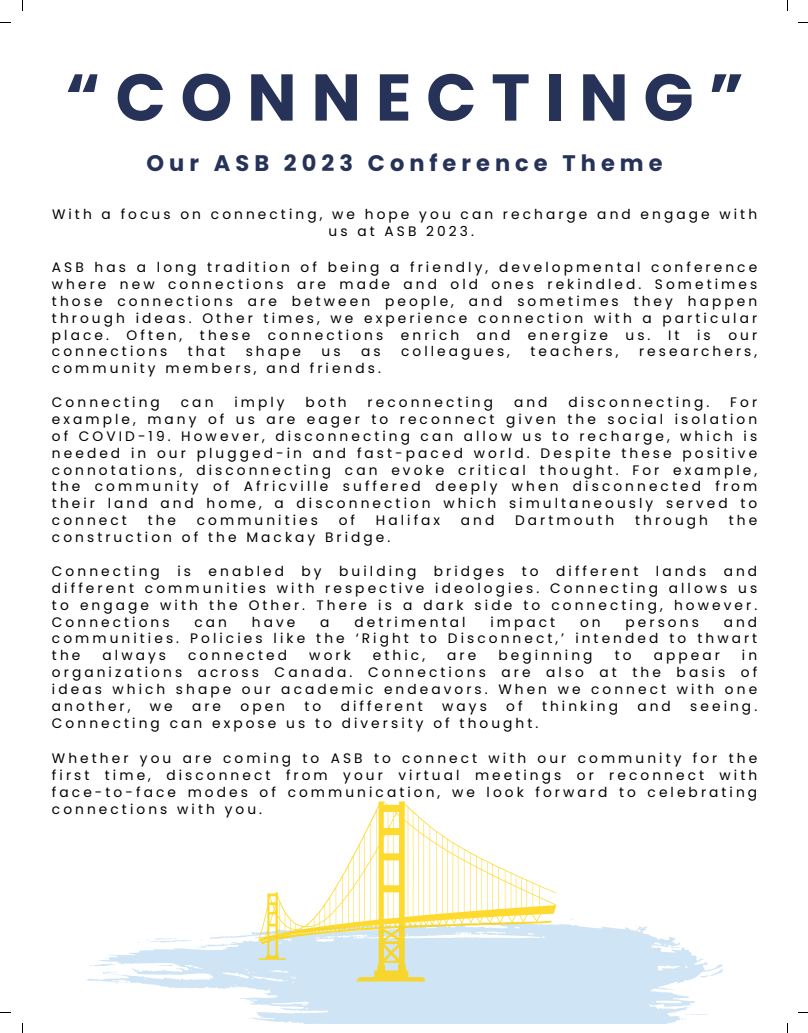
<style>
.page{position:relative;width:808px;height:1033px;background:#fff}
.page>*{position:absolute;margin:0;border:0;box-sizing:border-box;transform-origin:0 0}
.t1{font:700 66px "Poppins";letter-spacing:.225em;color:#263258}
.t2{font:700 22.5px "Poppins";letter-spacing:.225em;color:#263258}
.t3{font:13.75px/16.9px "Poppins";letter-spacing:.225em;color:#000;text-align:justify}
</style>
<div class="page">
<svg style="left:86px;top:918px;width:636px;height:105px;fill:#cfe5f6"></svg>
<svg style="left:258px;top:801px;width:298px;height:180px"></svg>
<p class="t1" style="left:65px;top:51px;width:680px">“CONNECTING”</p>
<p class="t2" style="left:146px;top:147px;width:517px">Our ASB 2023 Conference Theme</p>
<p class="t3" style="left:52px;top:206px;width:706px;text-align:center">With a focus on connecting, we hope you can recharge and engage with us at ASB 2023.</p>
<p class="t3" style="left:52px;top:259px;width:706px">ASB has a long tradition of being a friendly, developmental conference where new connections are made and old ones rekindled. Sometimes those connections are between people, and sometimes they happen through ideas. Other times, we experience connection with a particular place.</p>
<p class="t3" style="left:127px;top:326px;width:57px">Often,</p>
<p class="t3" style="left:200px;top:326px;width:52px">these</p>
<p class="t3" style="left:268px;top:326px;width:117px">connections</p>
<p class="t3" style="left:401px;top:326px;width:60px">enrich</p>
<p class="t3" style="left:477px;top:326px;width:35px">and</p>
<p class="t3" style="left:528px;top:326px;width:81px">energize</p>
<p class="t3" style="left:625px;top:326px;width:56px">us. It</p>
<p class="t3" style="left:697px;top:326px;width:15px">is</p>
<p class="t3" style="left:728px;top:326px;width:30px">our</p>
<p class="t3" style="left:52px;top:343px;width:117px">connections</p>
<p class="t3" style="left:188px;top:343px;width:39px">that</p>
<p class="t3" style="left:246px;top:343px;width:57px">shape</p>
<p class="t3" style="left:321px;top:343px;width:21px">us</p>
<p class="t3" style="left:361px;top:343px;width:21px">as</p>
<p class="t3" style="left:401px;top:343px;width:110px">colleagues,</p>
<p class="t3" style="left:530px;top:343px;width:90px">teachers,</p>
<p class="t3" style="left:639px;top:343px;width:120px">researchers,</p>
<p class="t3" style="left:52px;top:360px;width:330px">community members, and friends.</p>
<p class="t3" style="left:52px;top:394px;width:109px">Connecting</p>
<p class="t3" style="left:181px;top:394px;width:34px">can</p>
<p class="t3" style="left:234px;top:394px;width:52px">imply</p>
<p class="t3" style="left:305px;top:394px;width:43px">both</p>
<p class="t3" style="left:367px;top:394px;width:127px">reconnecting</p>
<p class="t3" style="left:514px;top:394px;width:35px">and</p>
<p class="t3" style="left:568px;top:394px;width:142px">disconnecting.</p>
<p class="t3" style="left:52px;top:394px;width:706px;text-indent:678px">For example, many of us are eager to reconnect given the social isolation of COVID-19. However, disconnecting can allow us to recharge, which is needed in our plugged-in and fast-paced world. Despite these positive connotations, disconnecting can evoke critical thought. For example, the community of Africville suffered deeply when disconnected from their land and home, a disconnection which simultaneously served to connect</p>
<p class="t3" style="left:148px;top:512px;width:30px">the</p>
<p class="t3" style="left:197px;top:512px;width:123px">communities</p>
<p class="t3" style="left:339px;top:512px;width:18px">of</p>
<p class="t3" style="left:376px;top:512px;width:66px">Halifax</p>
<p class="t3" style="left:461px;top:512px;width:35px">and</p>
<p class="t3" style="left:515px;top:512px;width:101px">Dartmouth</p>
<p class="t3" style="left:635px;top:512px;width:74px">through</p>
<p class="t3" style="left:728px;top:512px;width:30px">the</p>
<p class="t3" style="left:52px;top:529px;width:340px">construction of the Mackay Bridge.</p>
<p class="t3" style="left:52px;top:562px;width:109px">Connecting</p>
<p class="t3" style="left:177px;top:562px;width:15px">is</p>
<p class="t3" style="left:208px;top:562px;width:77px">enabled</p>
<p class="t3" style="left:301px;top:562px;width:22px">by</p>
<p class="t3" style="left:339px;top:562px;width:79px">building</p>
<p class="t3" style="left:434px;top:562px;width:72px">bridges</p>
<p class="t3" style="left:522px;top:562px;width:18px">to</p>
<p class="t3" style="left:556px;top:562px;width:84px">different</p>
<p class="t3" style="left:656px;top:562px;width:52px">lands</p>
<p class="t3" style="left:52px;top:562px;width:706px;text-indent:671px">and different communities with respective ideologies. Connecting allows us to engage with the Other. There is a dark side to connecting, however.<br>Connections</p>
<p class="t3" style="left:194px;top:613px;width:34px">can</p>
<p class="t3" style="left:252px;top:613px;width:45px">have</p>
<p class="t3" style="left:320px;top:613px;width:11px">a</p>
<p class="t3" style="left:354px;top:613px;width:113px">detrimental</p>
<p class="t3" style="left:490px;top:613px;width:66px">impact</p>
<p class="t3" style="left:580px;top:613px;width:22px">on</p>
<p class="t3" style="left:625px;top:613px;width:75px">persons</p>
<p class="t3" style="left:52px;top:613px;width:706px;text-indent:671px">and communities. Policies like the ‘Right to Disconnect,’ intended to thwart the</p>
<p class="t3" style="left:52px;top:647px;width:706px;text-indent:690px">in organizations across Canada. Connections are also at the basis of ideas which shape our academic endeavors. When we connect with one another,</p>
<p class="t3" style="left:103px;top:647px;width:65px">always</p>
<p class="t3" style="left:188px;top:647px;width:100px">connected</p>
<p class="t3" style="left:309px;top:647px;width:43px">work</p>
<p class="t3" style="left:373px;top:647px;width:54px">ethic,</p>
<p class="t3" style="left:447px;top:647px;width:31px">are</p>
<p class="t3" style="left:498px;top:647px;width:96px">beginning</p>
<p class="t3" style="left:614px;top:647px;width:18px">to</p>
<p class="t3" style="left:653px;top:647px;width:68px">appear</p>
<p class="t3" style="left:150px;top:697px;width:24px">we</p>
<p class="t3" style="left:192px;top:697px;width:31px">are</p>
<p class="t3" style="left:240px;top:697px;width:46px">open</p>
<p class="t3" style="left:304px;top:697px;width:18px">to</p>
<p class="t3" style="left:340px;top:697px;width:84px">different</p>
<p class="t3" style="left:442px;top:697px;width:46px">ways</p>
<p class="t3" style="left:506px;top:697px;width:18px">of</p>
<p class="t3" style="left:542px;top:697px;width:77px">thinking</p>
<p class="t3" style="left:637px;top:697px;width:35px">and</p>
<p class="t3" style="left:690px;top:697px;width:68px">seeing.</p>
<p class="t3" style="left:52px;top:714px;width:488px">Connecting can expose us to diversity of thought.</p>
<p class="t3" style="left:52px;top:750px;width:706px">Whether you are coming to ASB to connect with our community for the first time, disconnect from your virtual meetings or reconnect with face-to-face modes of communication, we look forward to celebrating connections with you.</p>
</div>
